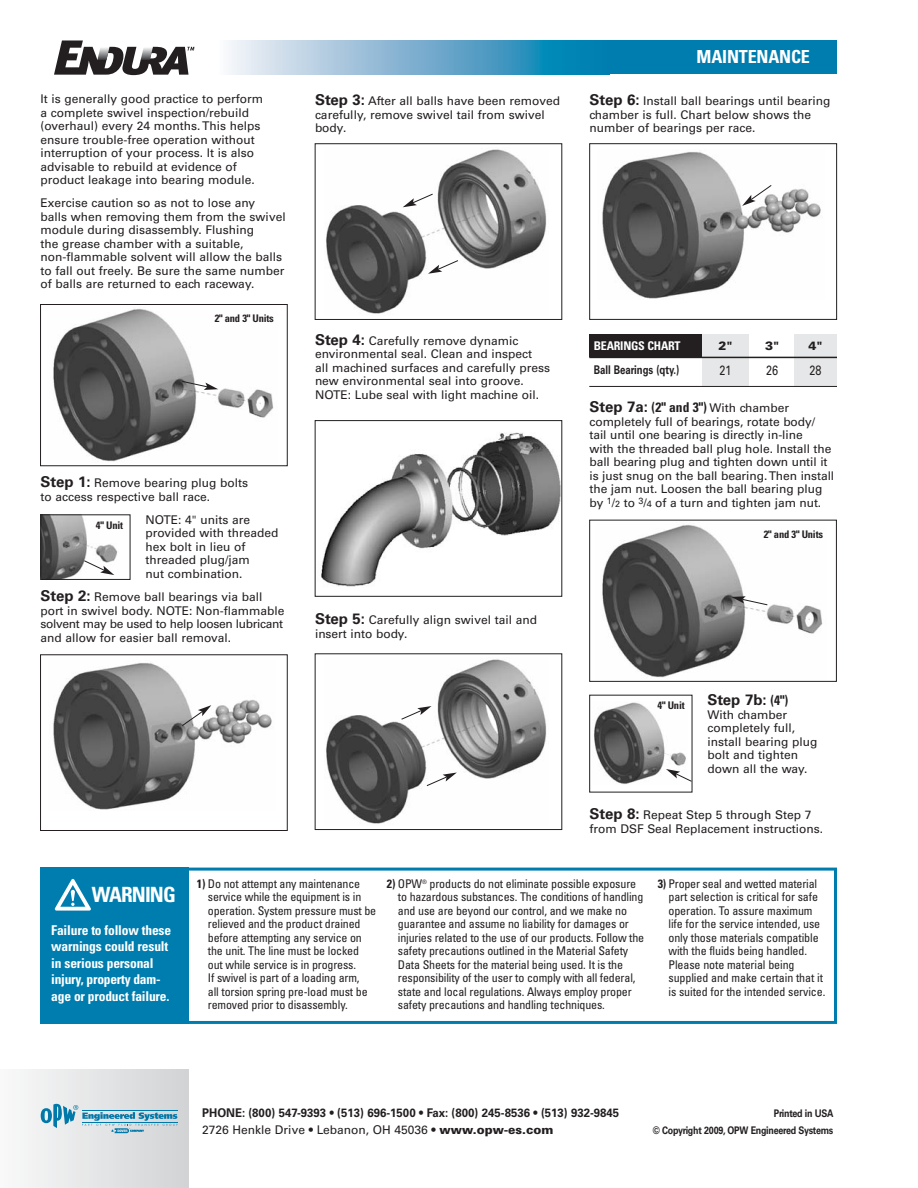
<style>
.page{position:relative;width:918px;height:1188px;background:#fff}
.page>*{position:absolute;margin:0;border:0;box-sizing:border-box;transform-origin:0 0}
.t1{font:700 condensed 21px "Univers";letter-spacing:-.045em;color:#fff}
.t2{font:700 condensed 18px "Univers";letter-spacing:-.01em;color:#fff}
.t3{font:700 15px "Univers";color:#231f20}
.t4{font:700 condensed 13.5px/16.5px "Univers";letter-spacing:-.015em;color:#fff}
.t5{font:13.5px "Univers";color:#231f20;scale:.8 1}
.t6{font:12px/13.5px "Univers";color:#231f20}
.t7{font:condensed 12px/13.5px "Univers";letter-spacing:-.015em;color:#231f20}
.t8{font:700 12px "Univers";color:#231f20;scale:.95 1}
.t9{font:700 12px "Univers";color:#231f20;scale:.8 1}
.t10{font:700 condensed 12px "Univers";letter-spacing:-.02em;color:#fff}
.t11{font:900 12px "Univers";color:#231f20}
.t12{font:700 10.5px "Univers";letter-spacing:-.03em;color:#231f20;scale:.85 1}
.t13{font:700 condensed 10.5px "Univers";letter-spacing:-.02em;color:#231f20}
.s1{font-weight:700;font-size:15px}
.s2{font-weight:700;font-stretch:condensed;font-size:13.5px}
.s3{font-size:9px}
.s4{font-stretch:condensed;font-size:13.5px}
.s5{font-weight:700}
.s6{font-weight:900}
</style>
<div class="page">
<svg style="left:54px;top:40px;width:140px;height:35px"></svg>
<svg style="left:229px;top:40px;width:379px;height:34px;background:#74b1d0"></svg>
<div style="left:608px;top:40px;width:229px;height:34px;background:#007daf"></div>
<div style="left:40px;top:868px;width:797px;height:156px;border:3px solid #007daf"></div>
<img style="left:53px;top:309px;width:221px;height:153px">
<div style="left:40px;top:304px;width:248px;height:162px;border:1px solid #231f20"></div>
<img style="left:42px;top:516px;width:75px;height:62px">
<div style="left:40px;top:514px;width:90px;height:66px;border:1px solid #231f20"></div>
<img style="left:321px;top:432px;width:239px;height:155px">
<div style="left:315px;top:420px;width:247px;height:177px;border:1px solid #231f20"></div>
<img style="left:326px;top:149px;width:221px;height:165px">
<div style="left:315px;top:143px;width:247px;height:177px;border:1px solid #231f20"></div>
<img style="left:53px;top:663px;width:219px;height:147px">
<div style="left:40px;top:654px;width:248px;height:177px;border:1px solid #231f20"></div>
<div style="left:40px;top:868px;width:149px;height:156px;background:#007daf"></div>
<img style="left:326px;top:659px;width:221px;height:165px">
<img style="left:602px;top:152px;width:219px;height:147px">
<div style="left:589px;top:143px;width:248px;height:177px;border:1px solid #231f20"></div>
<div style="left:589px;top:334px;width:113px;height:23px;background:#231f20"></div>
<div style="left:702px;top:334px;width:47px;height:23px;background:#e6e7e8"></div>
<div style="left:794px;top:334px;width:43px;height:23px;background:#e6e7e8"></div>
<div style="left:702px;top:357px;width:47px;height:30px;background:#e6e7e8"></div>
<div style="left:794px;top:357px;width:43px;height:30px;background:#e6e7e8"></div>
<hr style="left:589px;top:357px;width:248px;height:1px;background:#231f20">
<hr style="left:589px;top:386px;width:248px;height:1px;background:#231f20">
<svg style="left:403px;top:193px;width:31px;height:14px"></svg>
<svg style="left:428px;top:260px;width:31px;height:14px"></svg>
<svg style="left:401px;top:706px;width:31px;height:14px"></svg>
<svg style="left:426px;top:773px;width:31px;height:14px"></svg>
<svg style="left:181px;top:380px;width:37px;height:10px"></svg>
<svg style="left:181px;top:705px;width:30px;height:22px"></svg>
<svg style="left:83px;top:560px;width:31px;height:15px"></svg>
<svg style="left:742px;top:184px;width:30px;height:22px"></svg>
<img style="left:602px;top:525px;width:221px;height:153px">
<div style="left:589px;top:520px;width:248px;height:162px;border:1px solid #231f20"></div>
<svg style="left:731px;top:596px;width:37px;height:10px"></svg>
<img style="left:594px;top:702px;width:92px;height:82px">
<svg style="left:666px;top:769px;width:27px;height:13px"></svg>
<svg style="left:55px;top:879px;width:36px;height:32px"></svg>
<div style="left:0;top:1070px;width:189px;height:118px;background:linear-gradient(to right,#f9f9f9,#d1d3d4)"></div>
<svg style="left:41px;top:1104px;width:137px;height:29px;background:#a6c6d4"></svg>
<p class="t6" style="left:40px;top:93px;width:224px">It is generally good practice to perform a complete swivel inspection/rebuild (overhaul) every 24 months. This helps ensure trouble-free operation without interruption of your process. It is also advisable to rebuild at evidence of product leakage into bearing module.</p>
<p class="t6" style="left:40px;top:197px;width:247px">Exercise caution so as not to lose any<br>balls when removing them from the swivel module during disassembly. Flushing<br>the grease chamber with a suitable, non-flammable solvent will allow the balls to fall out freely. Be sure the same number of balls are returned to each raceway.</p>
<p class="t13" style="left:215px;top:315px;width:61px">2" and 3" Units</p>
<p class="t6" style="left:40px;top:477px;width:209px"><span class="s1">Step 1:</span> Remove bearing plug bolts to access respective ball race.</p>
<p class="t6" style="left:145px;top:514px;width:135px">NOTE: 4" units are provided with threaded hex bolt in lieu of threaded plug/jam<br>nut combination.</p>
<p class="t6" style="left:40px;top:591px;width:246px"><span class="s1">Step 2:</span> Remove ball bearings via ball port in swivel body. NOTE: Non-flammable solvent may be used to help loosen lubricant and allow for easier ball removal.</p>
<p class="t13" style="left:96px;top:521px;width:29px">4" Unit</p>
<p class="t6" style="left:315px;top:95px;width:247px"><span class="s1">Step 3:</span> After all balls have been removed carefully, remove swivel tail from swivel body.</p>
<h2 class="t2" style="left:697px;top:50px;width:115px">MAINTENANCE</h2>
<p class="t6" style="left:590px;top:95px;width:243px"><span class="s1">Step 6:</span> Install ball bearings until bearing chamber is full. Chart below shows the number of bearings per race.</p>
<p class="t6" style="left:315px;top:335px;width:237px"><span class="s1">Step 4:</span> Carefully remove dynamic environmental seal. Clean and inspect<br>all machined surfaces and carefully press new environmental seal into groove.<br>NOTE: Lube seal with light machine oil.</p>
<p class="t6" style="left:315px;top:614px;width:224px"><span class="s1">Step 5:</span> Carefully align swivel tail and insert into body.</p>
<p class="t10" style="left:594px;top:342px;width:88px">BEARINGS CHART</p>
<p class="t11" style="left:719px;top:342px;width:16px">2"</p>
<p class="t11" style="left:765px;top:342px;width:16px">3"</p>
<p class="t11" style="left:809px;top:342px;width:16px">4"</p>
<p class="t9" style="left:594px;top:366px;width:109px">Ball Bearings (qty.)</p>
<p class="t5" style="left:720px;top:366px;width:17px">21</p>
<p class="t5" style="left:766px;top:366px;width:17px">26</p>
<p class="t5" style="left:810px;top:366px;width:17px">28</p>
<p class="t6" style="left:590px;top:402px;width:246px"><span class="s1">Step 7a:</span> <span class="s2">(2" and 3")</span> With chamber completely full of bearings, rotate body/ tail until one bearing is directly in-line<br>with the threaded ball plug hole. Install the ball bearing plug and tighten down until it is just snug on the ball bearing. Then install the jam nut. Loosen the ball bearing plug by <sup>1</sup>/<span class="s3">2</span> to <sup>3</sup>/<span class="s3">4</span> of a turn and tighten jam nut.</p>
<p class="t13" style="left:764px;top:530px;width:61px">2" and 3" Units</p>
<p class="t3" style="left:707px;top:694px;width:82px">Step 7b: <span class="s4">(4")</span></p>
<p class="t6" style="left:707px;top:709px;width:111px">With chamber completely full, install bearing plug bolt and tighten down all the way.</p>
<p class="t6" style="left:590px;top:809px;width:235px"><span class="s1">Step 8:</span> Repeat Step 5 through Step 7 from DSF Seal Replacement instructions.</p>
<p class="t13" style="left:658px;top:702px;width:29px">4" Unit</p>
<h1 class="t1" style="left:92px;top:887px;width:85px">WARNING</h1>
<p class="t7" style="left:208px;top:878px;width:170px;text-indent:-11px"><span class="s5">1)</span> Do not attempt any maintenance service while the equipment is in operation. System pressure must be relieved and the product drained before attempting any service on the unit. The line must be locked out while service is in progress.<br>If swivel is part of a loading arm,<br>all torsion spring pre-load must be removed prior to disassembly.</p>
<p class="t4" style="left:51px;top:923px;width:121px">Failure to follow these warnings could result in serious personal injury, property dam&shy;age or product failure.</p>
<p class="t7" style="left:398px;top:878px;width:248px;text-indent:-11px"><span class="s5">2)</span> OPW<sup>®</sup> products do not eliminate possible exposure to hazardous substances. The conditions of handling and use are beyond our control, and we make no guarantee and assume no liability for damages or injuries related to the use of our products. Follow the safety precautions outlined in the Material Safety Data Sheets for the material being used. It is the responsibility of the user to comply with all federal, state and local regulations. Always employ proper safety precautions and handling techniques.</p>
<p class="t7" style="left:668px;top:878px;width:158px;text-indent:-11px"><span class="s5">3)</span> Proper seal and wetted material part selection is critical for safe operation. To assure maximum life for the service intended, use only those materials compatible with the fluids being handled.<br>Please note material being supplied and make certain that it is suited for the intended service.</p>
<p class="t8" style="left:202px;top:1109px;width:441px">PHONE: (800) 547-9393 • (513) 696-1500 • Fax: (800) 245-8536 • (513) 932-9845</p>
<p class="t12" style="left:774px;top:1110px;width:72px">Printed in USA</p>
<p class="t6" style="left:202px;top:1124px;width:353px">2726 Henkle Drive • Lebanon, OH 45036 <span class="s5">•</span> <span class="s6">www.opw-es.com</span></p>
<p class="t12" style="left:653px;top:1126px;width:214px">© Copyright 2009, OPW Engineered Systems</p>
</div>
